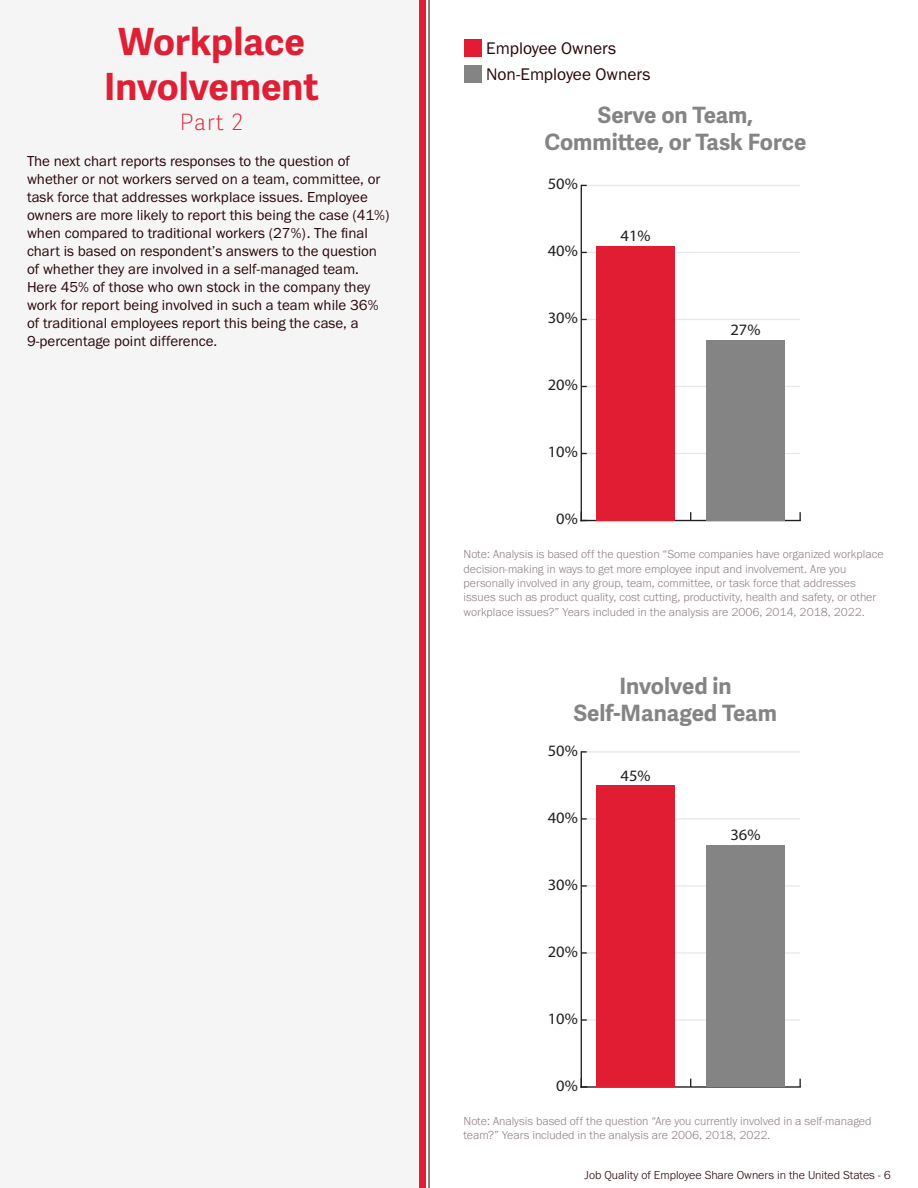
<style>
.page{position:relative;width:918px;height:1188px;background:#fff}
.page>*{position:absolute;margin:0;border:0;box-sizing:border-box;transform-origin:0 0}
.PageHeading{font:700 37.5px/45px "Adelle Sans";color:#de1f35;text-align:center}
.GraphTitle{font:700 22.5px/27px "Adelle Sans";color:#848484;text-align:center}
.PageSubhead{font:100 22.5px "Adelle Sans";color:#de1f35}
.KeyText{font:17.4px "Franklin Gothic URW Boo";color:#29060a}
.t1{font:15.9px "Myriad Pro";color:#231f20;scale:1.04 1}
.t2{font:15.9px "Myriad Pro";color:#211e1e;scale:1.04 1}
.t3{font:15px/18px "Franklin Gothic URW Boo";color:#29060a}
.GraphNotes{font:300 12px/14.4px "Franklin Gothic URW";color:#948284}
.t4{font:300 12px "Franklin Gothic URW";color:#29060a}
</style>
<div class="page">
<div style="left:0;top:0;width:423px;height:1188px;background:#f5f5f5"></div>
<div style="left:420px;top:0;width:6px;height:1188px;background:#de1f35"></div>
<hr style="left:428px;top:0;width:2px;height:1188px;background:#848484">
<hr style="left:581px;top:751px;width:219px;height:2px;background:#e7e8e9">
<hr style="left:581px;top:818px;width:219px;height:2px;background:#e7e8e9">
<hr style="left:581px;top:885px;width:219px;height:2px;background:#e7e8e9">
<hr style="left:581px;top:952px;width:219px;height:2px;background:#e7e8e9">
<hr style="left:581px;top:1019px;width:219px;height:2px;background:#e7e8e9">
<hr style="left:581px;top:1086px;width:219px;height:2px;background:#231f20">
<svg style="left:799px;top:1079px;width:2px;height:8px"></svg>
<hr style="left:581px;top:752px;width:1px;height:335px;background:#231f20">
<div style="left:597px;top:785px;width:78px;height:302px;background:#e11d33"></div>
<div style="left:706px;top:846px;width:79px;height:241px;background:#838483"></div>
<hr style="left:581px;top:185px;width:219px;height:1px;background:#e7e8e9">
<hr style="left:581px;top:252px;width:219px;height:1px;background:#e7e8e9">
<hr style="left:581px;top:319px;width:219px;height:1px;background:#e7e8e9">
<hr style="left:581px;top:386px;width:219px;height:1px;background:#e7e8e9">
<hr style="left:581px;top:453px;width:219px;height:1px;background:#e7e8e9">
<hr style="left:581px;top:520px;width:219px;height:1px;background:#231f20">
<svg style="left:799px;top:512px;width:2px;height:9px"></svg>
<hr style="left:581px;top:185px;width:1px;height:336px;background:#231f20">
<div style="left:597px;top:246px;width:78px;height:275px;background:#e11d33"></div>
<div style="left:706px;top:340px;width:79px;height:181px;background:#848484"></div>
<div style="left:464px;top:39px;width:18px;height:17px;background:#e11d33"></div>
<div style="left:464px;top:65px;width:18px;height:18px;background:#848484"></div>
<p class="PageHeading" style="left:104px;top:20px;width:216px">Workplace<br>Involvement</p>
<p class="PageSubhead" style="left:180px;top:109px;width:65px">Part 2</p>
<p class="t3" style="left:27px;top:152px;width:364px">The next chart reports responses to the question of whether or not workers served on a team, committee, or task force that addresses workplace issues. Employee owners are more likely to report this being the case (41%) when compared to traditional workers (27%). The final chart is based on respondent’s answers to the question of whether they are involved in a self-managed team.<br>Here 45% of those who own stock in the company they work for report being involved in such a team while 36% of traditional employees report this being the case, a 9-percentage point difference.</p>
<p class="KeyText" style="left:486px;top:37px;width:132px">Employee Owners</p>
<p class="KeyText" style="left:486px;top:63px;width:166px">Non-Employee Owners</p>
<p class="GraphTitle" style="left:544px;top:103px;width:263px">Serve on Team,<br>Committee, or Task Force</p>
<p class="t1" style="left:548px;top:174px;width:30px">50%</p>
<p class="t1" style="left:548px;top:241px;width:30px">40%</p>
<p class="t1" style="left:548px;top:308px;width:30px">30%</p>
<p class="t1" style="left:548px;top:375px;width:30px">20%</p>
<p class="t1" style="left:548px;top:442px;width:30px">10%</p>
<p class="t1" style="left:556px;top:509px;width:22px">0%</p>
<p class="t2" style="left:621px;top:226px;width:30px">41%</p>
<p class="t2" style="left:730px;top:320px;width:30px">27%</p>
<p class="GraphNotes" style="left:464px;top:547px;width:422px">Note: Analysis is based off the question “Some companies have organized workplace decision-making in ways to get more employee input and involvement. Are you personally involved in any group, team, committee, or task force that addresses issues such as product quality, cost cutting, productivity, health and safety, or other workplace issues?” Years included in the analysis are 2006, 2014, 2018, 2022.</p>
<p class="GraphTitle" style="left:574px;top:673px;width:205px">Involved in<br>Self-Managed Team</p>
<p class="t1" style="left:548px;top:740px;width:30px">50%</p>
<p class="t1" style="left:548px;top:807px;width:30px">40%</p>
<p class="t1" style="left:548px;top:874px;width:30px">30%</p>
<p class="t1" style="left:548px;top:942px;width:30px">20%</p>
<p class="t1" style="left:548px;top:1009px;width:30px">10%</p>
<p class="t1" style="left:556px;top:1076px;width:22px">0%</p>
<p class="t2" style="left:621px;top:766px;width:30px">45%</p>
<p class="t2" style="left:730px;top:825px;width:30px">36%</p>
<p class="GraphNotes" style="left:464px;top:1113px;width:410px">Note: Analysis based off the question “Are you currently involved in a self-managed team?” Years included in the analysis are 2006, 2018, 2022.</p>
<p class="t4" style="left:585px;top:1167px;width:308px">Job Quality of Employee Share Owners in the United States - 6</p>
</div>
